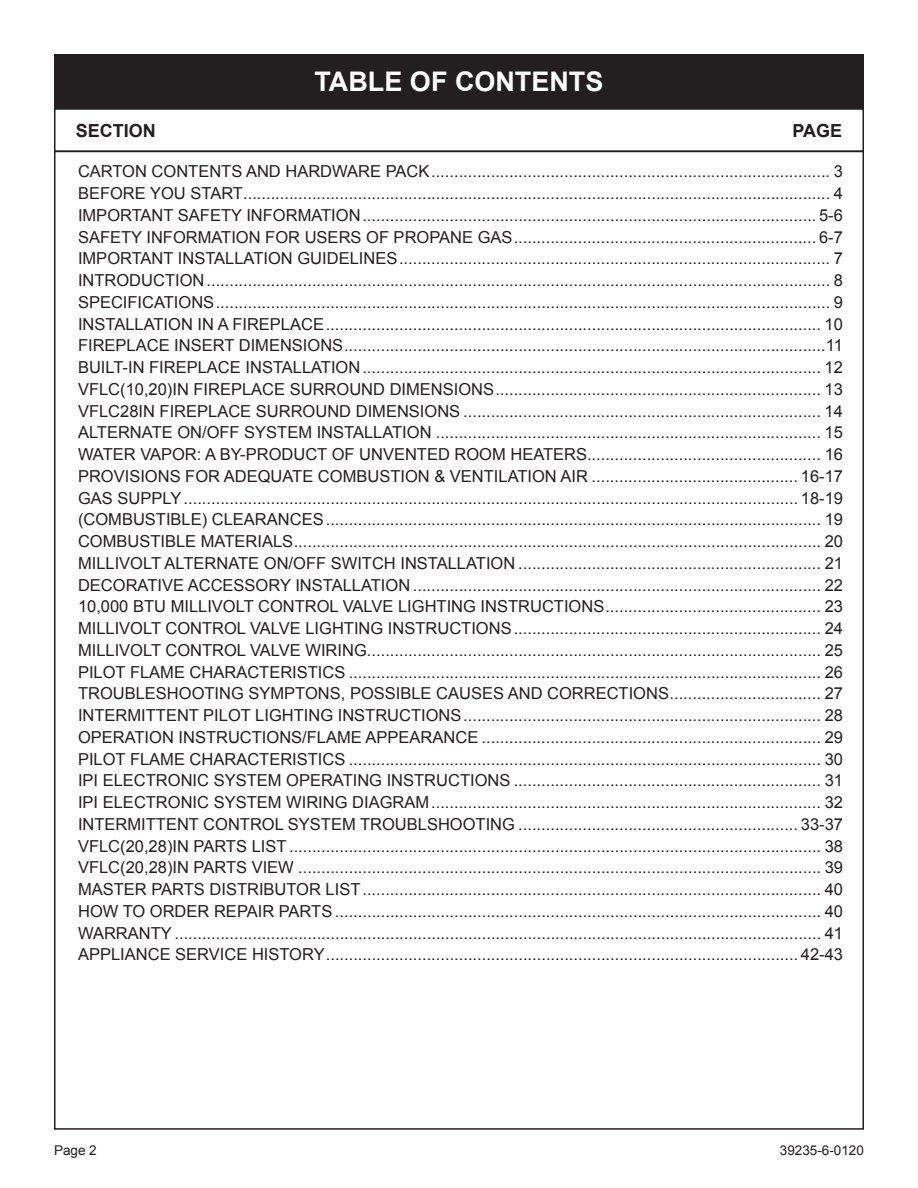
<style>
.page{position:relative;width:918px;height:1188px;background:#fff}
.page>*{position:absolute;margin:0;border:0;box-sizing:border-box;transform-origin:0 0}
.t1{font:700 27px "Arial";color:#fff}
.t2{font:700 18px "Arial";color:#231f20}
.t3{font:16.5px/21.8px "Arial";color:#231f20;text-align:justify}
.t4{font:13.5px "Arial";color:#231f20}
</style>
<div class="page">
<div style="left:54px;top:54px;width:810px;height:54px;background:#231f20"></div>
<div style="left:54px;top:108px;width:810px;height:44px;border:2px solid #231f20"></div>
<h1 class="t1" style="left:315px;top:63px;width:290px">TABLE OF CONTENTS</h1>
<p class="t2" style="left:76px;top:118px;width:82px">SECTION</p>
<p class="t2" style="left:793px;top:118px;width:51px">PAGE</p>
<p class="t3" style="left:78px;top:161px;width:766px">CARTON CONTENTS AND HARDWARE PACK....................................................................................... 3<br>BEFORE YOU START................................................................................................................................ 4<br>IMPORTANT SAFETY INFORMATION................................................................................................... 5-6<br>SAFETY INFORMATION FOR USERS OF PROPANE</p>
<p class="t3" style="left:78px;top:226px;width:767px;text-indent:400px">GAS.................................................................. 6-7<br>IMPORTANT INSTALLATION GUIDELINES.............................................................................................. 7<br>INTRODUCTION........................................................................................................................................ 8<br>SPECIFICATIONS...................................................................................................................................... 9<br>INSTALLATION IN A FIREPLACE............................................................................................................ 10<br>FIREPLACE INSERT DIMENSIONS.........................................................................................................11<br>BUILT-IN FIREPLACE INSTALLATION.................................................................................................... 12<br>VFLC(10,20)IN FIREPLACE SURROUND DIMENSIONS....................................................................... 13<br>VFLC28IN FIREPLACE SURROUND DIMENSIONS .............................................................................. 14<br>ALTERNATE ON/OFF SYSTEM INSTALLATION .................................................................................... 15<br>WATER VAPOR: A BY-PRODUCT OF UNVENTED ROOM HEATERS................................................... 16<br>PROVISIONS FOR ADEQUATE COMBUSTION &amp; VENTILATION AIR ............................................. 16-17<br>GAS SUPPLY...................................................................................................................................... 18-19 (COMBUSTIBLE) CLEARANCES............................................................................................................ 19<br>COMBUSTIBLE MATERIALS................................................................................................................... 20<br>MILLIVOLT ALTERNATE ON/OFF SWITCH INSTALLATION .................................................................. 21<br>DECORATIVE ACCESSORY INSTALLATION ......................................................................................... 22<br>10,000 BTU MILLIVOLT CONTROL VALVE LIGHTING INSTRUCTIONS............................................... 23<br>MILLIVOLT CONTROL VALVE LIGHTING INSTRUCTIONS................................................................... 24<br>MILLIVOLT CONTROL VALVE WIRING................................................................................................... 25<br>PILOT FLAME CHARACTERISTICS ....................................................................................................... 26<br>TROUBLESHOOTING SYMPTONS, POSSIBLE CAUSES AND CORRECTIONS................................. 27<br>INTERMITTENT PILOT LIGHTING INSTRUCTIONS.............................................................................. 28<br>OPERATION INSTRUCTIONS/FLAME APPEARANCE .......................................................................... 29<br>PILOT FLAME CHARACTERISTICS ....................................................................................................... 30<br>IPI ELECTRONIC SYSTEM OPERATING INSTRUCTIONS ................................................................... 31<br>IPI ELECTRONIC SYSTEM WIRING DIAGRAM..................................................................................... 32<br>INTERMITTENT CONTROL SYSTEM TROUBLSHOOTING ............................................................. 33-37<br>VFLC(20,28)IN PARTS LIST .................................................................................................................... 38<br>VFLC(20,28)IN PARTS VIEW .................................................................................................................. 39<br>MASTER PARTS DISTRIBUTOR LIST.................................................................................................... 40<br>HOW TO ORDER REPAIR PARTS .......................................................................................................... 40<br>WARRANTY ............................................................................................................................................. 41<br>APPLIANCE SERVICE HISTORY....................................................................................................... 42-43</p>
<p class="t4" style="left:54px;top:1142px;width:44px">PAGE 2</p>
<p class="t4" style="left:780px;top:1142px;width:86px">39235-6-0120</p>
</div>
